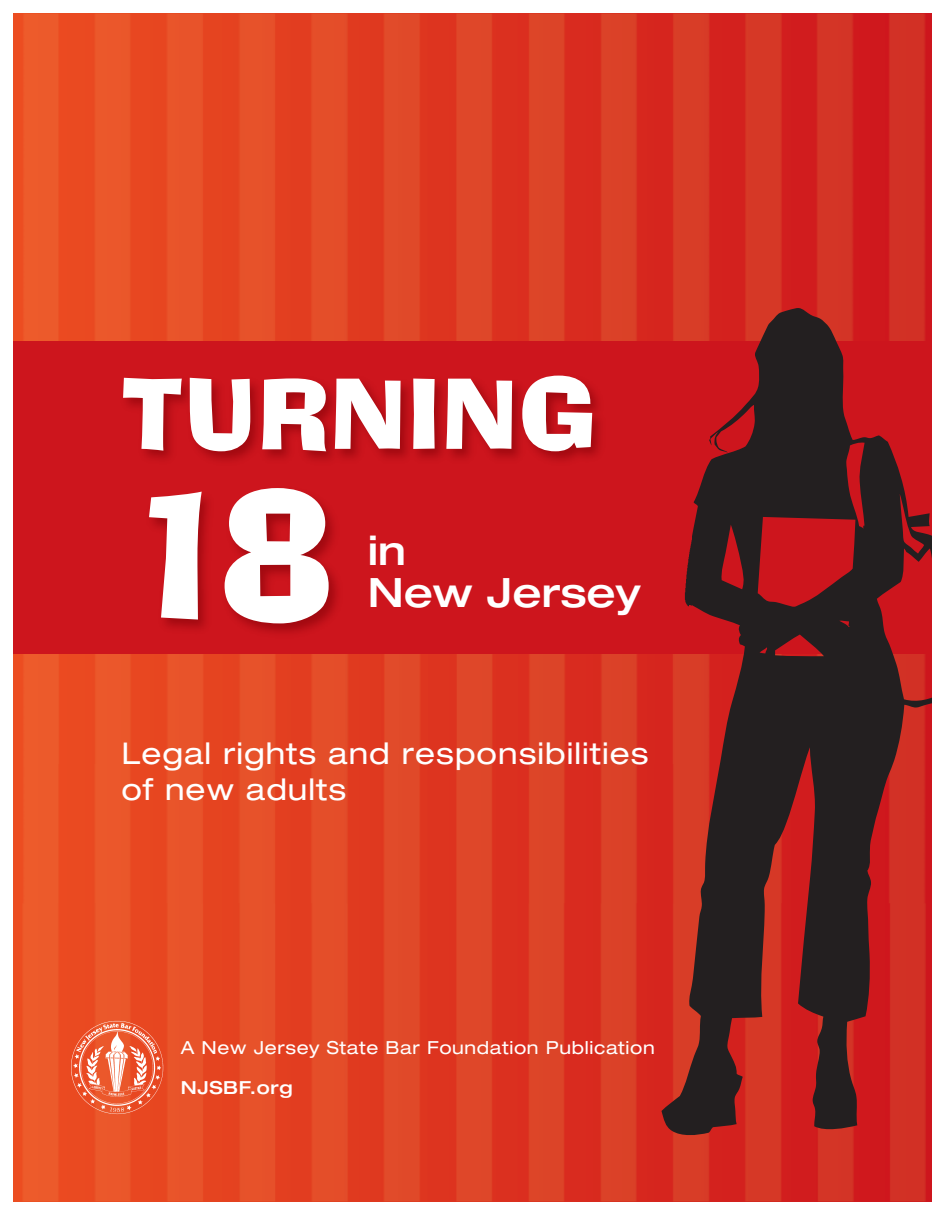
<style>
.page{position:relative;width:945px;height:1215px;background:#fff}
.page>*{position:absolute;margin:0;border:0;box-sizing:border-box;transform-origin:0 0}
.t1{font:169.5px "Ad Lib BT";color:#fff}
.t2{font:95.4px "Ad Lib BT";color:#fff}
.t3{font:500 expanded 40.5px/42px "Helvetica Neue";color:#fff}
.t4{font:expanded 30px/36px "Helvetica Neue";letter-spacing:.035em;color:#fff}
.t5{font:expanded 18px "Helvetica Neue";letter-spacing:.035em;color:#fff}
.t6{font:500 expanded 18px "Helvetica Neue";letter-spacing:.035em;color:#fff}
</style>
<div class="page">
<img style="left:14px;top:14px;width:918px;height:1188px">
<div style="left:14px;top:341px;width:918px;height:313px;background:#cd151d"></div>
<svg style="left:662px;top:308px;width:269px;height:827px"></svg>
<img style="left:49px;top:359px;width:642px;height:405px">
<img style="left:68px;top:1020px;width:97px;height:96px;border-radius:50%">
<h2 class="t2" style="left:122px;top:378px;width:477px">TURNING</h2>
<h1 class="t1" style="left:122px;top:493px;width:214px">18</h1>
<h3 class="t3" style="left:368px;top:534px;width:274px">in<br>New Jersey</h3>
<p class="t4" style="left:121px;top:739px;width:529px">Legal rights and responsibilities of new adults</p>
<p class="t5" style="left:181px;top:1041px;width:476px">A New Jersey State Bar Foundation Publication</p>
<p class="t6" style="left:181px;top:1081px;width:113px">NJSBF.org</p>
</div>
